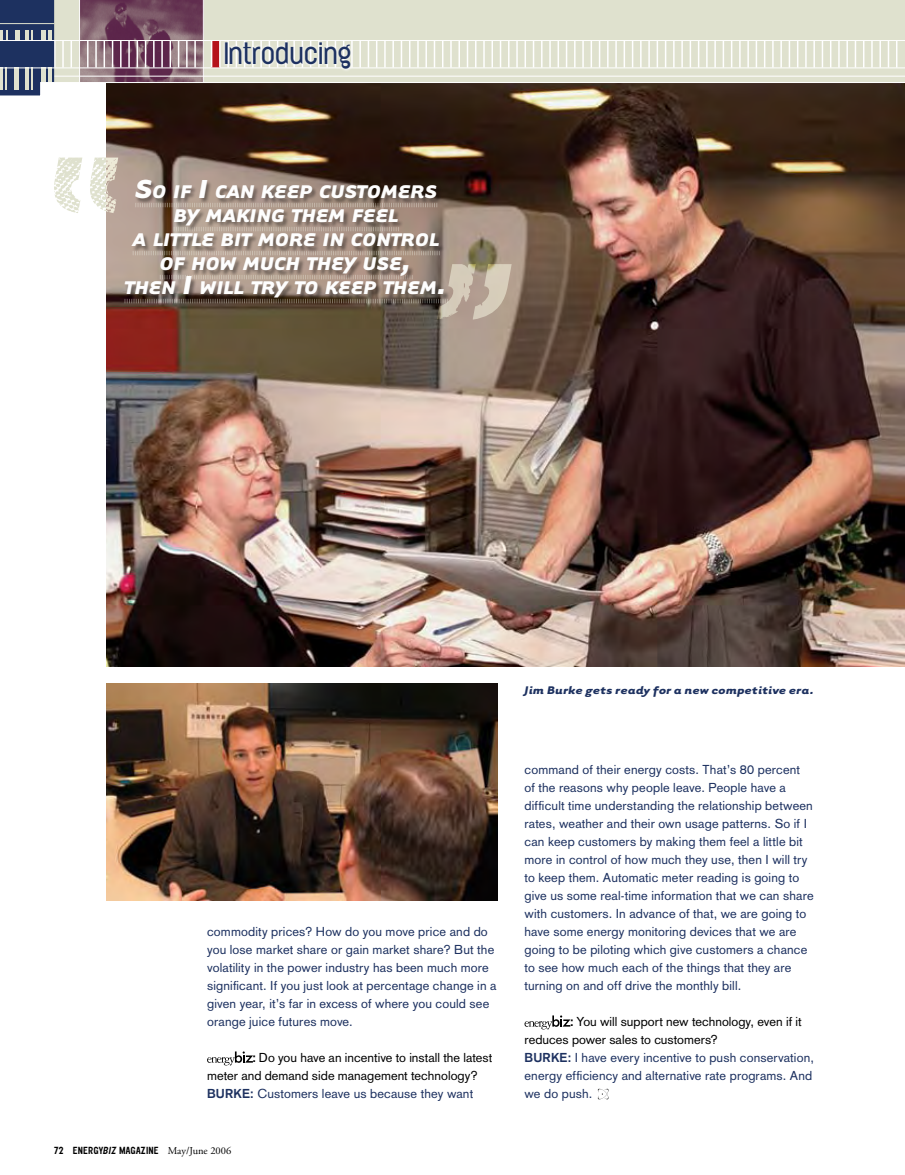
<style>
.page{position:relative;width:905px;height:1175px;background:#fff}
.page>*{position:absolute;margin:0;border:0;box-sizing:border-box;transform-origin:0 0}
.t1{font:300 27px "Elephant";letter-spacing:-.025em;color:#1d3160}
.t2{font:italic 700 21px/24px "Tarzana Wide";color:#fff;text-align:center}
.t3{font:12.75px/18px "Akzidenz Grotesk";letter-spacing:.01em;color:#1d3160}
.t4{font:12.75px/18px "Akzidenz Grotesk";letter-spacing:.005em;color:#000}
.t5{font:italic 700 12.75px "Tarzana Wide";letter-spacing:.02em;color:#1d3160}
.t6{font:500 9px "Elephant";color:#000}
.s1{font-size:30px}
.s2{font-weight:700}
.s3{font-weight:700;color:#1d3160}
.s4{color:#1d3160}
.s5{font-style:italic}
.s6{font-family:"Adobe Garamond";font-weight:400;font-size:10.5px}
.s7{font-weight:700;color:#000}
.s8{color:#000}
</style>
<div class="page">
<svg style="left:207px;top:1051px;width:46px;height:14px"></svg>
<svg style="left:524px;top:1015px;width:46px;height:14px"></svg>
<svg style="left:597px;top:1088px;width:12px;height:12px"></svg>
<img style="left:106px;top:97px;width:798px;height:569px">
<svg style="left:0;top:0;width:904px;height:97px;background:#b7b2a9"></svg>
<hr style="left:0;top:23px;width:54px;height:1px;background:#dfe1ce">
<svg style="left:222px;top:39px;width:131px;height:33px"></svg>
<img style="left:436px;top:264px;width:75px;height:56px">
<img style="left:54px;top:158px;width:64px;height:55px">
<img style="left:106px;top:683px;width:391px;height:217px">
<div style="left:125px;top:179px;width:325px;height:126px;background:#000;opacity:.42"></div>
<p class="t1" style="left:223px;top:38px;width:130px">Introducing</p>
<h2 class="t2" style="left:124px;top:179px;width:325px"><span class="s1">S</span>O IF <span class="s1">I</span> CAN KEEP CUSTOMERS<br>BY MAKING THEM FEEL<br>A LITTLE BIT MORE IN CONTROL<br>OF HOW MUCH THEY USE<span class="s1">,<br></span>THEN <span class="s1">I</span> WILL TRY TO KEEP THEM<span class="s1">.</span></h2>
<p class="t5" style="left:524px;top:681px;width:291px">Jim Burke gets ready for a new competitive era.</p>
<p class="t3" style="left:207px;top:923px;width:291px">commodity prices? How do you move price and do you lose market share or gain market share? But the volatility in the power industry has been much more significant. If you just look at percentage change in a given year, it’s far in excess of where you could see orange juice futures move.</p>
<p class="t4" style="left:207px;top:1049px;width:287px;text-indent:45px"><span class="s2">:</span> Do you have an incentive to install the latest meter and demand side management technology?<br><span class="s3">BURKE:</span> <span class="s4">Customers leave us because they want</span></p>
<p class="t6" style="left:54px;top:1145px;width:179px">72 ENERGY<span class="s5">Biz</span> MAGAZINE <span class="s6">May/June 2006</span></p>
<p class="t3" style="left:524px;top:761px;width:290px">command of their energy costs. That’s 80 percent of the reasons why people leave. People have a difficult time understanding the relationship between rates, weather and their own usage patterns. So if I can keep customers by making them feel a little bit more in control of how much they use, then I will try to keep them. Automatic meter reading is going to give us some real-time information that we can share with customers. I n advance of that, we are going to have some energy monitoring devices that we are going to be piloting which give customers a chance to see how much each of the things that they are turning on and off drive the monthly bill.</p>
<p class="t3" style="left:524px;top:1013px;width:291px;text-indent:45px"><span class="s7">:</span> <span class="s8">You will support new technology, even if it reduces power sales to customers?<br></span><span class="s2">BURKE:</span> I have every incentive to push conservation, energy efficiency and alternative rate programs. And we do push.</p>
</div>
